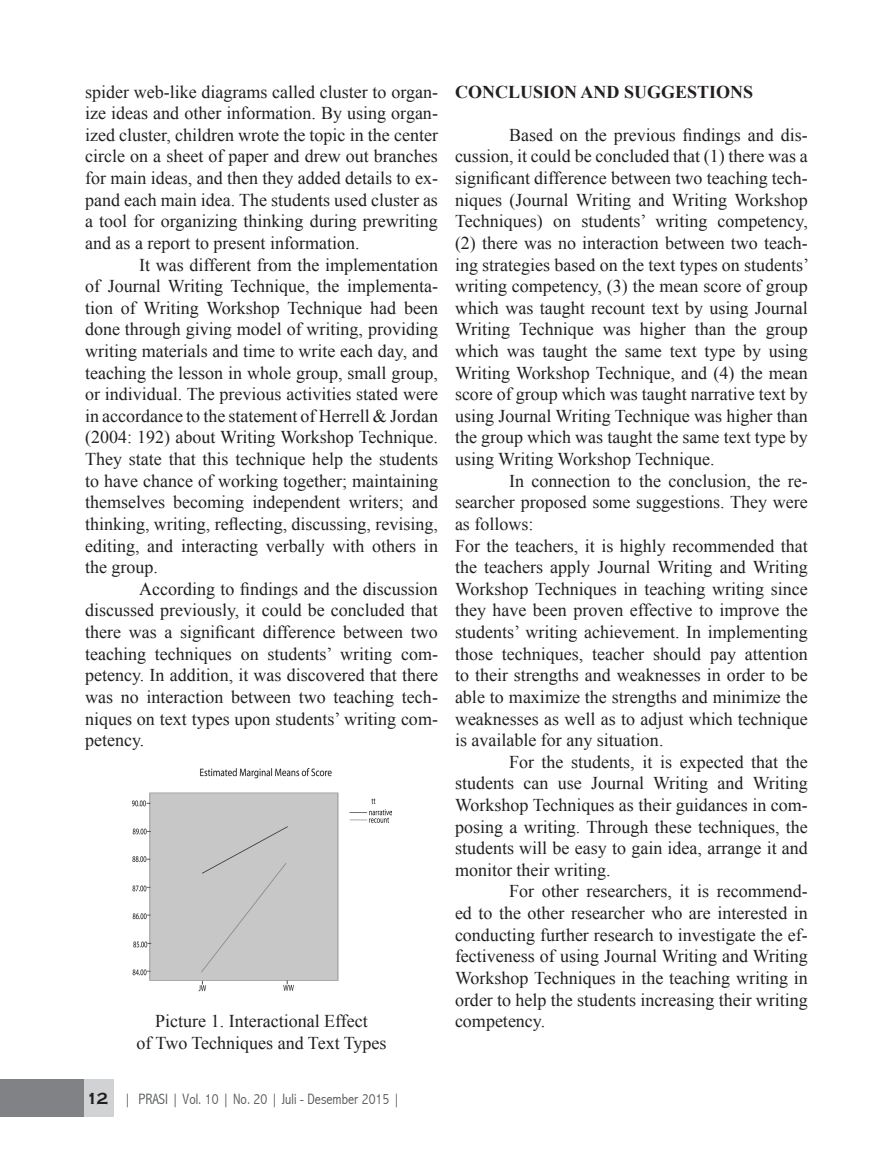
<style>
.page{position:relative;width:893px;height:1149px;background:#fff}
.page>*{position:absolute;margin:0;border:0;box-sizing:border-box;transform-origin:0 0}
.t1{font:18px/21.6px "Times New Roman";color:#231f20;text-align:justify}
.t2{font:700 18px "Times New Roman";color:#231f20}
.t3{font:300 15px "Abadi MT Condensed";color:#545658}
.s1{font-family:"Copperplate Gothic";font-weight:700;font-size:16.5px;color:#231f20}
</style>
<div class="page">
<div style="left:0;top:1078px;width:114px;height:38px;background:#d1d2d4"></div>
<div style="left:0;top:1078px;width:84px;height:38px;background:#808285"></div>
<img style="left:133px;top:768px;width:259px;height:224px">
<p class="t1" style="left:85px;top:80px;width:354px">spider web-like diagrams called cluster to organ&shy;ize ideas and other information. By using organ&shy;ized cluster, children wrote the topic in the center circle on a sheet of paper and drew out branches for main ideas, and then they added details to ex&shy;pand each main idea. The students used cluster as a tool for organizing thinking during prewriting and as a report to present information.</p>
<p class="t1" style="left:85px;top:253px;width:354px;text-indent:54px">It was different from the implementation of Journal Writing Technique, the implementa&shy;tion of Writing Workshop Technique had been done through giving model of writing, providing writing materials and time to write each day, and teaching the lesson in whole group, small group, or individual. The previous activities stated were in accordance to the statement of Herrell &amp; Jordan (2004: 192) about Writing Workshop Technique.<br>They state that this technique help the students to have chance of working together; maintaining themselves becoming independent writers; and thinking, writing, reflecting, discussing, revising, editing, and interacting verbally with others in the group.</p>
<p class="t1" style="left:85px;top:577px;width:354px;text-indent:54px">According to findings and the discussion discussed previously, it could be concluded that there was a significant difference between two teaching techniques on students’ writing com&shy;petency. In addition, it was discovered that there was no interaction between two teaching tech&shy;niques on text types upon students’ writing com&shy;petency.</p>
<p class="t1" style="left:155px;top:1009px;width:214px">Picture 1. Interactional Effect</p>
<p class="t1" style="left:136px;top:1031px;width:252px">of Two Techniques and Text Types</p>
<p class="t3" style="left:86px;top:1089px;width:316px"><span class="s1">12</span> | PRASI | Vol. 10 | No. 20 | Juli - Desember 2015 |</p>
<p class="t2" style="left:455px;top:79px;width:300px">CONCLUSION AND SUGGESTIONS</p>
<p class="t1" style="left:455px;top:124px;width:356px;text-indent:54px">Based on the previous findings and dis&shy;cussion, it could be concluded that (1) there was a significant difference between two teaching tech&shy;niques (Journal Writing and Writing Workshop Techniques) on students’ writing competency, (2) there was no interaction between two teach&shy;ing strategies based on the text types on students’ writing competency, (3) the mean score of group which was taught recount text by using Journal Writing Technique was higher than the group which was taught the same text type by using Writing Workshop Technique, and (4) the mean score of group which was taught narrative text by using Journal Writing Technique was higher than the group which was taught the same text type by using Writing Workshop Technique.</p>
<p class="t1" style="left:455px;top:469px;width:354px;text-indent:54px">In connection to the conclusion, the re&shy;searcher proposed some suggestions. They were as follows:</p>
<p class="t1" style="left:455px;top:534px;width:354px">For the teachers, it is highly recommended that the teachers apply Journal Writing and Writing Workshop Techniques in teaching writing since they have been proven effective to improve the students’ writing achievement. In implementing those techniques, teacher should pay attention to their strengths and weaknesses in order to be able to maximize the strengths and minimize the weaknesses as well as to adjust which technique is available for any situation.</p>
<p class="t1" style="left:455px;top:750px;width:354px;text-indent:54px">For the students, it is expected that the students can use Journal Writing and Writing Workshop Techniques as their guidances in com&shy;posing a writing. Through these techniques, the students will be easy to gain idea, arrange it and monitor their writing.</p>
<p class="t1" style="left:455px;top:880px;width:354px;text-indent:54px">For other researchers, it is recommend&shy;ed to the other researcher who are interested in conducting further research to investigate the ef&shy;fectiveness of using Journal Writing and Writing Workshop Techniques in the teaching writing in order to help the students increasing their writing competency.</p>
</div>
